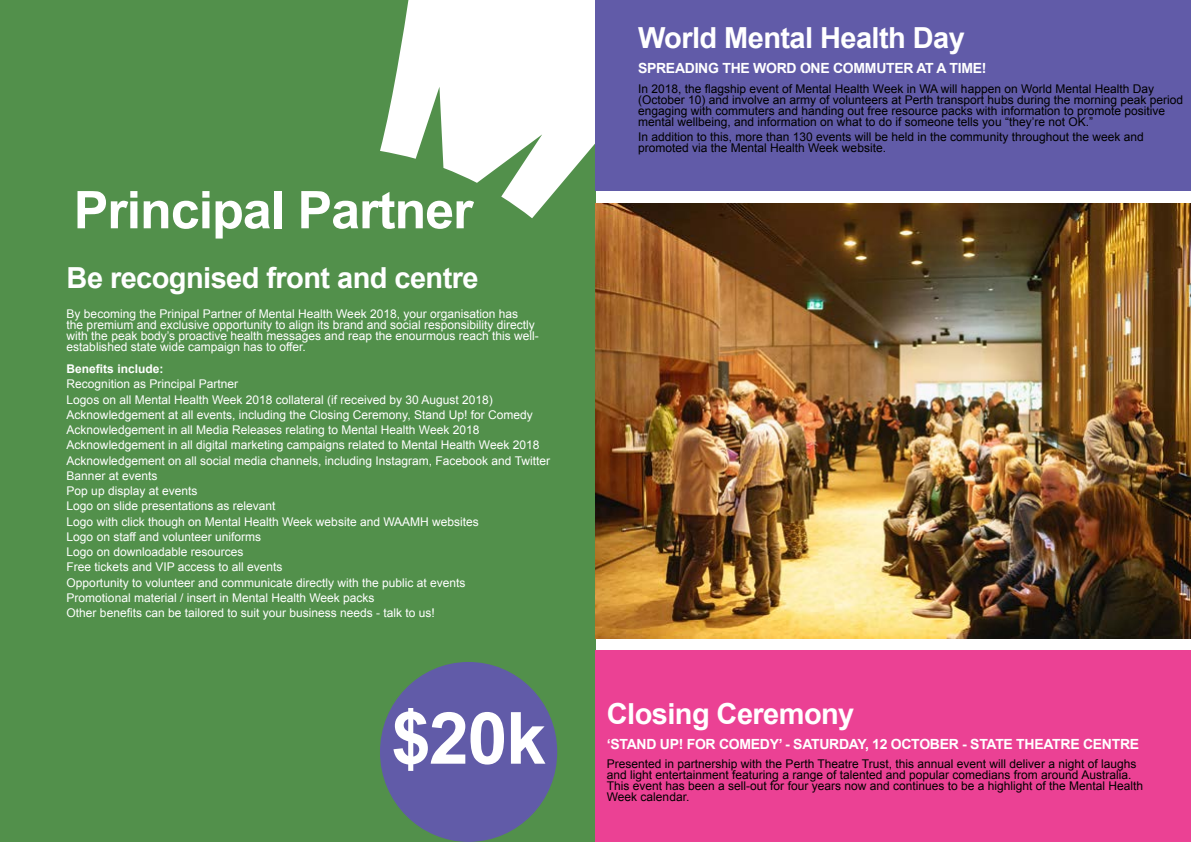
<style>
.page{position:relative;width:1191px;height:842px;background:#fff}
.page>*{position:absolute;margin:0;border:0;box-sizing:border-box;transform-origin:0 0}
.t1{font:700 72px "Arial";color:#fff}
.t2{font:700 52px "Arial";letter-spacing:-.02em;color:#fff}
.t3{font:700 29px "Arial";letter-spacing:-.02em;color:#fff}
.t4{font:700 14px "Arial";letter-spacing:-.02em;color:#fff}
.t5{font:12px/15.3px "Arial";color:#fff}
.t6{font:12px/11px "Arial";color:#000}
.t7{font:700 12px "Arial";color:#fff}
</style>
<div class="page">
<div style="left:0;top:0;width:595px;height:842px;background:#52904b"></div>
<svg style="left:380px;top:662px;width:177px;height:180px"></svg>
<svg style="left:380px;top:0;width:400px;height:218px;fill:#fff"></svg>
<div style="left:595px;top:0;width:596px;height:190px;background:#615ba8"></div>
<div style="left:595px;top:651px;width:596px;height:191px;background:#eb4194"></div>
<img style="left:595px;top:204px;width:596px;height:434px">
<h2 class="t2" style="left:74px;top:175px;width:401px">Principal Partner</h2>
<h3 class="t3" style="left:67px;top:258px;width:413px">Be recognised front and centre</h3>
<p class="t5" style="left:67px;top:308px;width:474px;line-height:11px">By becoming the Prinipal Partner of Mental Health Week 2018, your organisation has<br>the premium and exclusive opportunity to align its brand and social responsibility directly with the peak body’s proactive health messages and reap the enourmous reach this well&shy;established state wide campaign has to offer.</p>
<p class="t7" style="left:67px;top:361px;width:98px">Benefits include:</p>
<p class="t5" style="left:67px;top:377px;width:485px">Recognition as Principal Partner<br>Logos on all Mental Health Week 2018 collateral (if received by 30 August 2018)<br>Acknowledgement at all events, including the Closing Ceremony, Stand Up! for Comedy Acknowledgement in all Media Releases relating to Mental Health Week 2018<br>Acknowledgement in all digital marketing campaigns related to Mental Health Week 2018<br>Acknowledgement on all social media channels, including Instagram, Facebook and Twitter Banner at events<br>Pop up display at events<br>Logo on slide presentations as relevant<br>Logo with click though on Mental Health Week website and WAAMH websites<br>Logo on staff and volunteer uniforms<br>Logo on downloadable resources<br>Free tickets and VIP access to all events<br>Opportunity to volunteer and communicate directly with the public at events<br>Promotional material / insert in Mental Health Week packs<br>Other benefits can be tailored to suit your business needs - talk to us!</p>
<h1 class="t1" style="left:391px;top:690px;width:157px">$20k</h1>
<h3 class="t3" style="left:638px;top:19px;width:328px">World Mental Health Day</h3>
<p class="t4" style="left:638px;top:59px;width:350px">SPREADING THE WORD ONE COMMUTER AT A TIME!</p>
<p class="t6" style="left:638px;top:83px;width:546px">In 2018, the flagship event of Mental Health Week in WA will happen on World Mental Health Day (October 10) and involve an army of volunteers at Perth transport hubs during the morning peak period engaging with commuters and handing out free resource packs with information to promote positive mental wellbeing, and information on what to do if someone tells you “they’re not OK.”</p>
<p class="t6" style="left:638px;top:131px;width:507px">In addition to this, more than 130 events will be held in the community throughout the week and promoted via the Mental Health Week website.</p>
<h3 class="t3" style="left:607px;top:694px;width:249px">Closing Ceremony</h3>
<p class="t4" style="left:607px;top:734px;width:534px">‘STAND UP! FOR COMEDY’ - SATURDAY, 12 OCTOBER - STATE THEATRE CENTRE</p>
<p class="t6" style="left:607px;top:759px;width:538px">Presented in partnership with the Perth Theatre Trust, this annual event will deliver a night of laughs and light entertainment featuring a range of talented and popular comedians from around Australia.<br>This event has been a sell-out for four years now and continues to be a highlight of the Mental Health Week calendar.</p>
</div>
